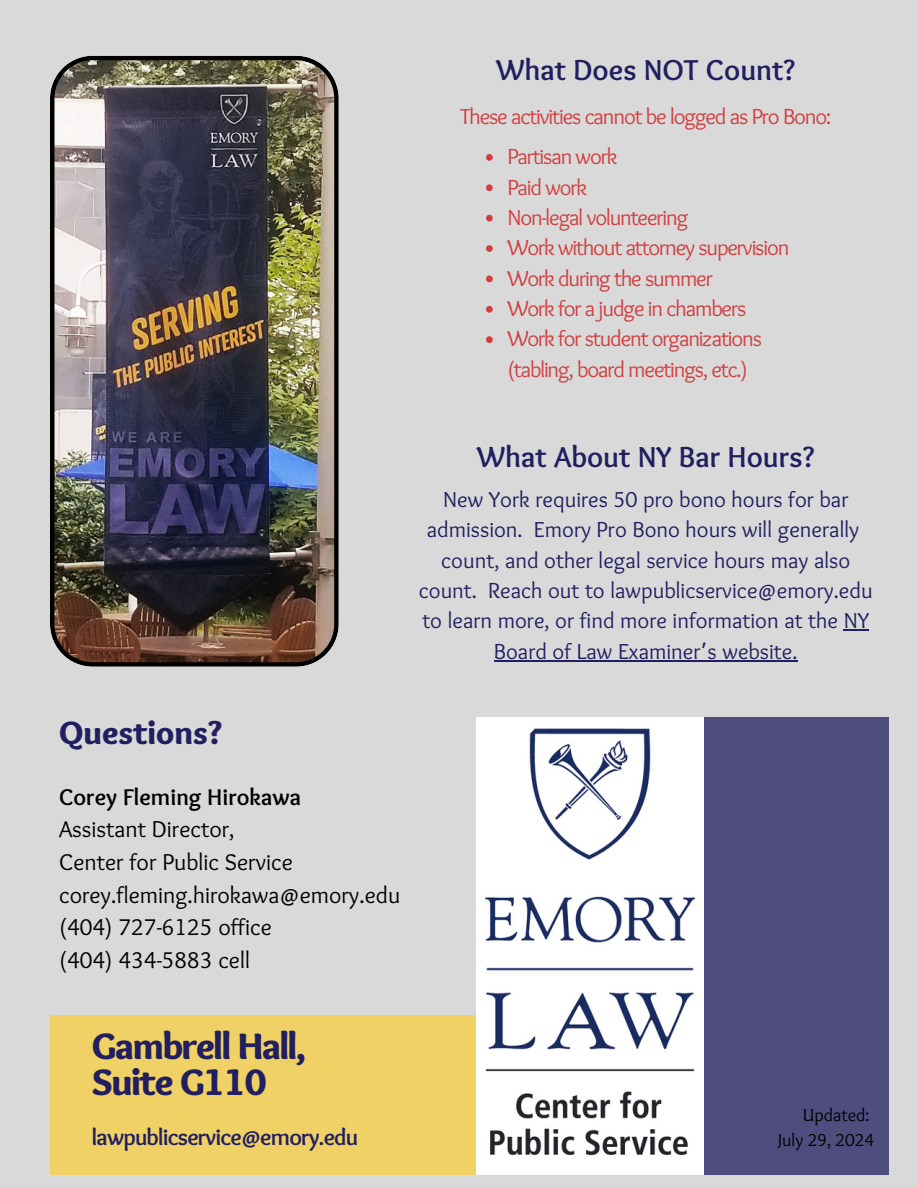
<style>
.page{position:relative;width:918px;height:1188px;background:#d9d9d9}
.page>*{position:absolute;margin:0;border:0;box-sizing:border-box;transform-origin:0 0}
.t1{font:900 38.25px/36px "Sukar";letter-spacing:-.035em;color:#211f60}
.t2{font:900 33.45px "Sukar";color:#211f60}
.t3{font:700 30px "Sukar";color:#211f60}
.t4{font:23.7px/32.7px "Sukar";color:#000}
.t5{font:700 23.4px "Sukar";letter-spacing:-.035em;color:#211f60}
.t6{font:22.5px/30.3px "Sukar";color:#211f60;text-align:center}
.t7{font:22.5px/30.3px "Sukar";letter-spacing:-.05em;color:#d23e3f}
.t8{font:18px "Sukar";color:#000}
.s1{font-family:"Noto Sans Gurmukhi"}
.s2{font-weight:700}
</style>
<div class="page">
<div style="left:50px;top:1015px;width:483px;height:159px;background:#f0d166"></div>
<div style="left:559px;top:717px;width:330px;height:457px;background:#4f4d7e"></div>
<img style="left:477px;top:717px;width:226px;height:457px">
<img style="left:50px;top:56px;width:289px;height:611px">
<svg style="left:844px;top:630px;width:25px;height:1px"></svg>
<hr style="left:494px;top:660px;width:304px;height:1px;background:#211f60">
<svg style="left:486px;top:154px;width:7px;height:7px"></svg>
<svg style="left:486px;top:184px;width:7px;height:7px"></svg>
<svg style="left:486px;top:215px;width:7px;height:7px"></svg>
<svg style="left:486px;top:245px;width:7px;height:7px"></svg>
<svg style="left:486px;top:276px;width:7px;height:6px"></svg>
<svg style="left:486px;top:306px;width:7px;height:7px"></svg>
<svg style="left:486px;top:336px;width:7px;height:7px"></svg>
<p class="t3" style="left:496px;top:52px;width:300px">What Does NOT Count?</p>
<h3 class="t7" style="left:460px;top:103px;width:373px">These activities cannot be logged as Pro Bono:</h3>
<h5 class="t7" style="left:507px;top:143px;width:112px">Partisan work</h5>
<h2 class="t7" style="left:507px;top:173px;width:81px">Paid work</h2>
<p class="t7" style="left:507px;top:204px;width:182px">Non-legal volunteering</p>
<p class="t7" style="left:507px;top:234px;width:284px">Work without attorney supervision</p>
<h5 class="t7" style="left:507px;top:265px;width:207px">Work during the summer</h5>
<h1 class="t7" style="left:507px;top:295px;width:240px">Work for a judge in chambers</h1>
<h4 class="t7" style="left:507px;top:325px;width:256px">Work for student organizations (tabling, board meetings, etc.)</h4>
<p class="t3" style="left:477px;top:440px;width:339px">What About NY Bar Hours?</p>
<p class="t6" style="left:419px;top:486px;width:455px">New York requires 50 pro bono hours for bar admission. Emory Pro Bono hours will generally count, and other legal service hours may also count. Reach out to lawpublicservice@emory.edu to learn more, or find more information at the NY Board of Law Examiner<span class="s1">’</span>s website.</p>
<p class="t2" style="left:59px;top:714px;width:164px">Questions?</p>
<h5 class="t4" style="left:59px;top:782px;width:343px"><span class="s2">Corey Fleming Hirokawa<br></span>Assistant Director,<br>Center for Public Service corey.fleming.hirokawa@emory.edu (404) 727-6125 office<br>(404) 434-5883 cell</h5>
<h3 class="t1" style="left:92px;top:1032px;width:216px">Gambrell Hall,<br>Suite G110</h3>
<p class="t5" style="left:92px;top:1123px;width:268px">lawpublicservice@emory.edu</p>
<p class="t8" style="left:803px;top:1105px;width:68px">Updated:</p>
<p class="t8" style="left:778px;top:1130px;width:97px">July 29, 2024</p>
</div>
